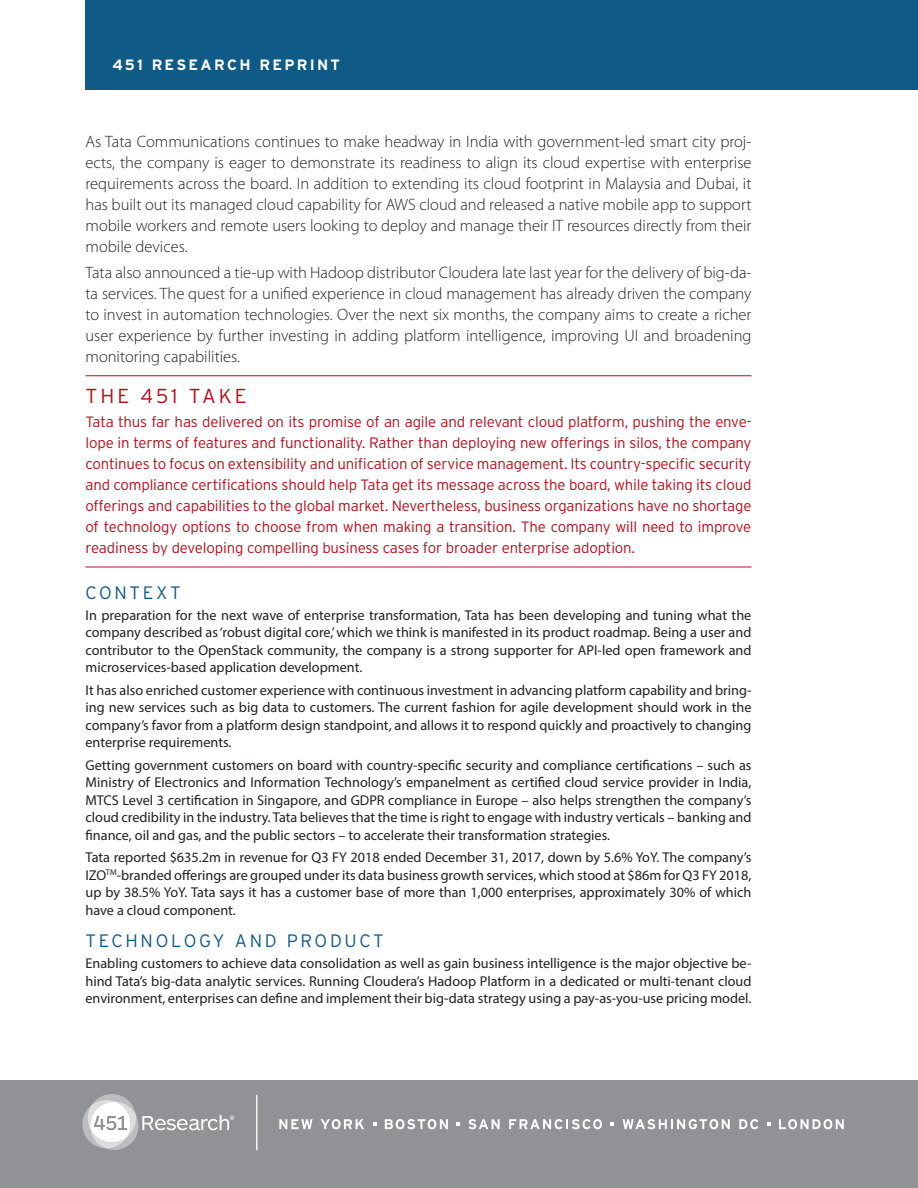
<style>
.page{position:relative;width:918px;height:1188px;background:#fff}
.page>*{position:absolute;margin:0;border:0;box-sizing:border-box;transform-origin:0 0}
._451_Take_Header{font:300 20.25px "Interstate";letter-spacing:.15em;color:#b50e1a}
.Hed_30_Shorter{font:300 18px "Interstate";letter-spacing:.15em;color:#0f5a86}
.Intro_Body{font:300 16.5px/21px "Myriad Pro";color:#231f20;text-align:justify}
._451_Take_Body{font:300 15px/21px "Interstate";letter-spacing:-.01em;color:#b50e1a;text-align:justify}
.Header{font:700 15px "Interstate";letter-spacing:.15em;color:#fff}
.Myriad_Body{font:14.25px/17.7px "Myriad Pro";color:#231f20;text-align:justify}
</style>
<div class="page">
<hr style="left:86px;top:375px;width:666px;height:1px;background:#b50e1a">
<hr style="left:86px;top:567px;width:666px;height:1px;background:#b50e1a">
<div style="left:0;top:1080px;width:918px;height:108px;background:#919295"></div>
<hr style="left:256px;top:1095px;width:1px;height:55px;background:#fff">
<svg style="left:82px;top:1094px;width:152px;height:56px"></svg>
<svg style="left:279px;top:1119px;width:34px;height:10px"></svg>
<svg style="left:321px;top:1119px;width:43px;height:10px"></svg>
<svg style="left:385px;top:1119px;width:63px;height:10px"></svg>
<svg style="left:468px;top:1119px;width:32px;height:10px"></svg>
<svg style="left:509px;top:1119px;width:93px;height:10px"></svg>
<svg style="left:623px;top:1119px;width:107px;height:10px"></svg>
<svg style="left:739px;top:1119px;width:19px;height:10px"></svg>
<svg style="left:779px;top:1119px;width:65px;height:10px"></svg>
<svg style="left:373px;top:1122px;width:3px;height:4px"></svg>
<svg style="left:456px;top:1122px;width:4px;height:4px"></svg>
<svg style="left:611px;top:1122px;width:3px;height:4px"></svg>
<svg style="left:767px;top:1122px;width:3px;height:4px"></svg>
<div style="left:86px;top:0;width:832px;height:90px;background:#0f5a86"></div>
<p class="Header" style="left:112px;top:55px;width:229px">451 RESEARCH REPRINT</p>
<p class="Intro_Body" style="left:86px;top:131px;width:668px">As Tata Communications continues to make headway in India with government-led smart city proj&shy;ects, the company is eager to demonstrate its readiness to align its cloud expertise with enterprise requirements across the board. In addition to extending its cloud footprint in Malaysia and Dubai, it has built out its managed cloud capability for AWS cloud and released a native mobile app to support mobile workers and remote users looking to deploy and manage their IT resources directly from their mobile devices.</p>
<p class="Intro_Body" style="left:86px;top:262px;width:668px">Tata also announced a tie-up with Hadoop distributor Cloudera late last year for the delivery of big-da&shy;ta services. The quest for a unified experience in cloud management has already driven the company to invest in automation technologies. Over the next six months, the company aims to create a richer user experience by further investing in adding platform intelligence, improving UI and broadening monitoring capabilities.</p>
<p class="_451_Take_Header" style="left:86px;top:384px;width:163px">THE 451 TAKE</p>
<p class="_451_Take_Body" style="left:86px;top:411px;width:668px">Tata thus far has delivered on its promise of an agile and relevant cloud platform, pushing the enve&shy;lope in terms of features and functionality. Rather than deploying new offerings in silos, the company continues to focus on extensibility and unification of service management. Its country-specific security and compliance certifications should help Tata get its message across the board, while taking its cloud offerings and capabilities to the global market. Nevertheless, business organizations have no shortage of technology options to choose from when making a transition. The company will need to improve readiness by developing compelling business cases for broader enterprise adoption.</p>
<p class="Hed_30_Shorter" style="left:86px;top:582px;width:97px">CONTEXT</p>
<p class="Myriad_Body" style="left:86px;top:606px;width:668px">In preparation for the next wave of enterprise transformation, Tata has been developing and tuning what the company described as ‘robust digital core,’ which we think is manifested in its product roadmap. Being a user and contributor to the OpenStack community, the company is a strong supporter for API-led open framework and microservices-based application development.</p>
<p class="Myriad_Body" style="left:86px;top:681px;width:668px">It has also enriched customer experience with continuous investment in advancing platform capability and bring&shy;ing new services such as big data to customers. The current fashion for agile development should work in the company’s favor from a platform design standpoint, and allows it to respond quickly and proactively to changing enterprise requirements.</p>
<p class="Myriad_Body" style="left:86px;top:756px;width:668px">Getting government customers on board with country-specific security and compliance certifications – such as Ministry of Electronics and Information Technology’s empanelment as certified cloud service provider in India, MTCS Level 3 certification in Singapore, and GDPR compliance in Europe – also helps strengthen the company’s cloud credibility in the industry. Tata believes that the time is right to engage with industry verticals – banking and finance, oil and gas, and the public sectors – to accelerate their transformation strategies.</p>
<p class="Myriad_Body" style="left:86px;top:848px;width:668px">Tata reported $635.2m in revenue for Q3 FY 2018 ended December 31, 2017, down by 5.6% YoY. The company’s IZO<sup>TM</sup>-branded offerings are grouped under its data business growth services, which stood at $86m for Q3 FY 2018, up by 38.5% YoY. Tata says it has a customer base of more than 1,000 enterprises, approximately 30% of which have a cloud component.</p>
<p class="Hed_30_Shorter" style="left:86px;top:930px;width:300px">TECHNOLOGY AND PRODUCT</p>
<p class="Myriad_Body" style="left:86px;top:954px;width:668px">Enabling customers to achieve data consolidation as well as gain business intelligence is the major objective be&shy;hind Tata’s big-data analytic services. Running Cloudera’s Hadoop Platform in a dedicated or multi-tenant cloud environment, enterprises can define and implement their big-data strategy using a pay-as-you-use pricing model.</p>
</div>
